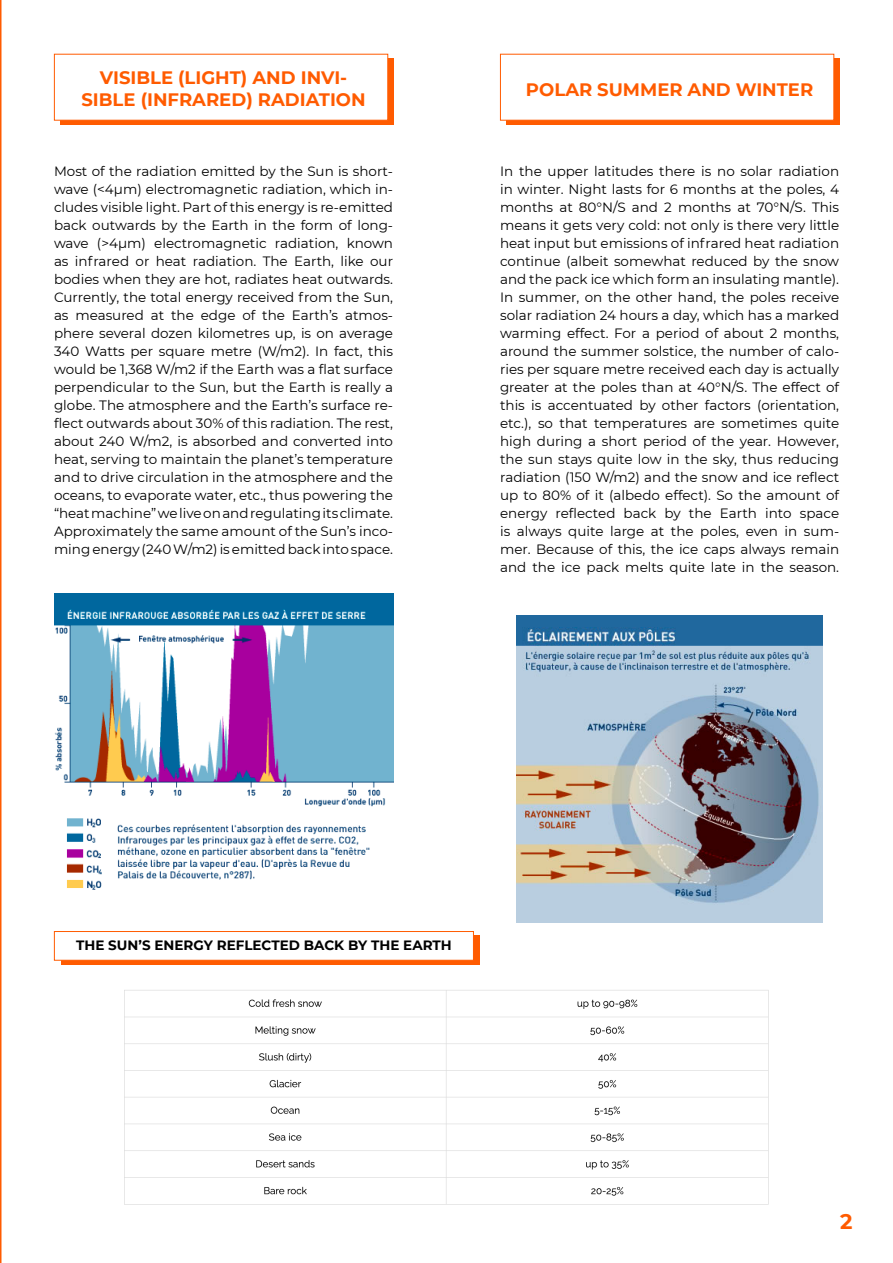
<style>
.page{position:relative;width:893px;height:1263px;background:#fff}
.page>*{position:absolute;margin:0;border:0;box-sizing:border-box;transform-origin:0 0}
.t1{font:700 21px "Montserrat";color:#ff5b00}
.t2{font:700 18px/21.6px "Montserrat";color:#ff5b00;text-align:center}
.t3{font:13.5px/18px "Montserrat";color:#000;text-align:justify}
.t4{font:700 13.5px "Montserrat";color:#000}
</style>
<div class="page">
<div style="left:60px;top:59px;width:333px;height:66px;background:#ff5b00"></div>
<div style="left:54px;top:54px;width:334px;height:67px;background:#fff;border:1px solid #ff5b00"></div>
<div style="left:506px;top:59px;width:333px;height:66px;background:#ff5b00"></div>
<div style="left:500px;top:54px;width:334px;height:67px;background:#fff;border:1px solid #ff5b00"></div>
<img style="left:54px;top:593px;width:339px;height:297px">
<img style="left:517px;top:615px;width:305px;height:307px">
<div style="left:61px;top:936px;width:419px;height:29px;background:#ff5b00"></div>
<div style="left:54px;top:931px;width:420px;height:30px;background:#fff;border:1px solid #ff5b00"></div>
<img style="left:124px;top:990px;width:645px;height:215px">
<hr style="left:0;top:0;width:2px;height:1263px;background:#ff5b00">
<p class="t2" style="left:81px;top:66px;width:286px">VISIBLE (LIGHT) AND INVI-<br>SIBLE (INFRARED) RADIATION</p>
<p class="t2" style="left:526px;top:77px;width:289px">POLAR SUMMER AND WINTER</p>
<p class="t3" style="left:54px;top:162px;width:341px">Most of the radiation emitted by the Sun is short&shy;wave (&lt;4µm) electromagnetic radiation, which in&shy;cludes visible light. Part of this energy is re-emitted back outwards by the Earth in the form of long&shy;wave (&gt;4µm) electromagnetic radiation, known as infrared or heat radiation. The Earth, like our bodies when they are hot, radiates heat outwards.</p>
<p class="t3" style="left:54px;top:288px;width:341px">Currently, the total energy received from the Sun, as measured at the edge of the Earth’s atmos&shy;phere several dozen kilometres up, is on average 340 Watts per square metre (W/m2). In fact, this would be 1,368 W/m2 if the Earth was a flat surface perpendicular to the Sun, but the Earth is really a globe. The atmosphere and the Earth’s surface re&shy;flect outwards about 30% of this radiation. The rest, about 240 W/m2, is absorbed and converted into heat, serving to maintain the planet’s temperature and to drive circulation in the atmosphere and the oceans, to evaporate water, etc., thus powering the “heat machine” we live on and regulating its climate.</p>
<p class="t3" style="left:54px;top:522px;width:341px">Approximately the same amount of the Sun’s inco&shy;ming energy (240 W/m2) is emitted back into space.</p>
<p class="t3" style="left:500px;top:162px;width:341px">In the upper latitudes there is no solar radiation in winter. Night lasts for 6 months at the poles, 4 months at 80°N/S and 2 months at 70°N/S. This means it gets very cold: not only is there very little heat input but emissions of infrared heat radiation continue (albeit somewhat reduced by the snow and the pack ice which form an insulating mantle).</p>
<p class="t3" style="left:500px;top:288px;width:341px">In summer, on the other hand, the poles receive solar radiation 24 hours a day, which has a marked warming effect. For a period of about 2 months, around the summer solstice, the number of calo&shy;ries per square metre received each day is actually greater at the poles than at 40°N/S. The effect of this is accentuated by other factors (orientation, etc.), so that temperatures are sometimes quite high during a short period of the year. However, the sun stays quite low in the sky, thus reducing radiation (150 W/m2) and the snow and ice reflect up to 80% of it (albedo effect). So the amount of energy reflected back by the Earth into space is always quite large at the poles, even in sum&shy;mer. Because of this, the ice caps always remain and the ice pack melts quite late in the season.</p>
<p class="t4" style="left:76px;top:936px;width:377px">THE SUN’S ENERGY REFLECTED BACK BY THE EARTH</p>
<p class="t1" style="left:840px;top:1207px;width:14px">2</p>
</div>
